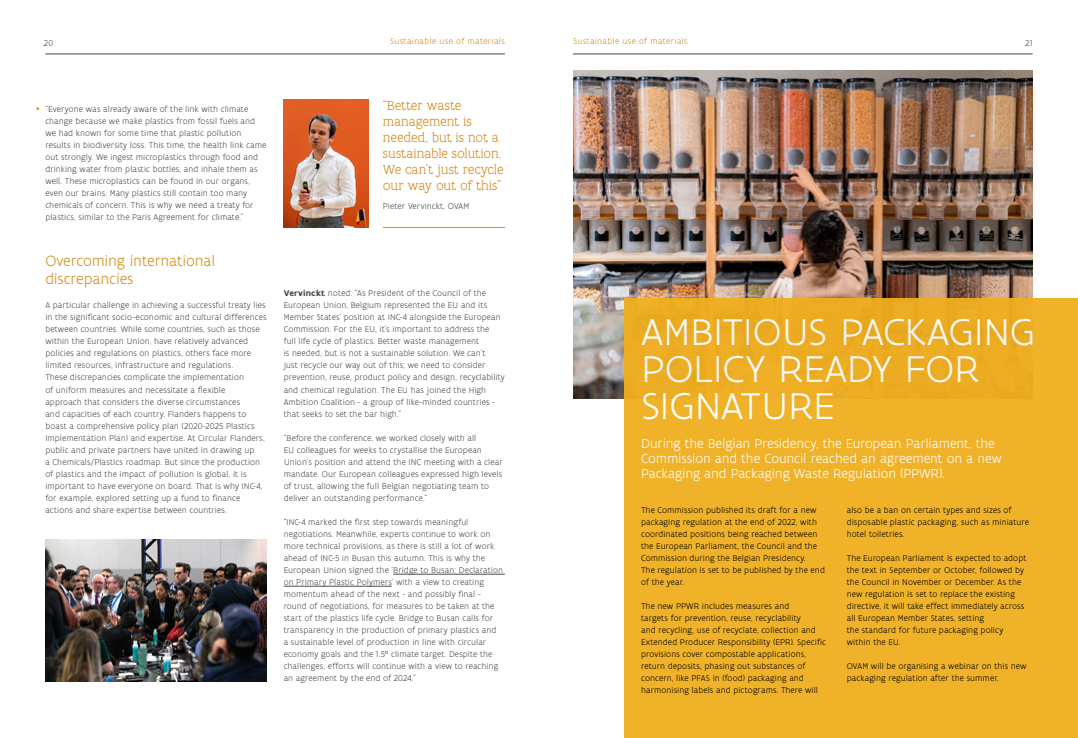
<style>
.page{position:relative;width:1078px;height:738px;background:#fff}
.page>*{position:absolute;margin:0;border:0;box-sizing:border-box;transform-origin:0 0}
.t1{font:300 40px/37px "Flanders Art Sans";letter-spacing:-.015em;color:#fff;scale:1.05 1}
.t2{font:300 16px/18px "Flanders Art Sans";letter-spacing:-.01em;color:#d28d1d}
.t3{font:300 14px/15px "Flanders Art Sans";letter-spacing:-.01em;color:#fff}
.t4{font:300 14px/16px "Flanders Art Serif";letter-spacing:-.01em;color:#d28d1d}
.t5{font:300 9px/12px "Flanders Art Sans";letter-spacing:.005em;color:#4a4a49}
.t6{font:300 9px/12px "Flanders Art Sans";letter-spacing:.005em;color:#000}
.t7{font:300 9px "Flanders Art Sans";letter-spacing:.03em;color:#d28d1d}
.s1{font-weight:700}
</style>
<div class="page">
<hr style="left:45px;top:54px;width:460px;height:1px;background:#4a4a49">
<hr style="left:573px;top:54px;width:459px;height:1px;background:#4a4a49">
<hr style="left:383px;top:227px;width:122px;height:1px;background:#d28d1d">
<img style="left:283px;top:99px;width:86px;height:128px">
<hr style="left:393px;top:573px;width:112px;height:1px;background:#4a4a49">
<hr style="left:283px;top:585px;width:108px;height:1px;background:#4a4a49">
<img style="left:45px;top:539px;width:221px;height:141px">
<img style="left:573px;top:71px;width:459px;height:327px">
<div style="left:624px;top:298px;width:453px;height:439px;background:#f0b229"></div>
<p class="t5" style="left:44px;top:37px;width:11px">20</p>
<p class="t7" style="left:390px;top:36px;width:116px">Sustainable use of materials</p>
<p class="t7" style="left:573px;top:36px;width:116px">Sustainable use of materials</p>
<p class="t5" style="left:1024px;top:37px;width:9px">21</p>
<p class="t5" style="left:45px;top:103px;width:222px">“Everyone was already aware of the link with climate change because we make plastics from fossil fuels and we had known for some time that plastic pollution results in biodiversity loss. This time, the health link came out strongly. We ingest microplastics through food and drinking water from plastic bottles, and inhale them as well. These microplastics can be found in our organs, even our brains. Many plastics still contain too many chemicals of concern. This is why we need a treaty for plastics, similar to the Paris Agreement for climate.”</p>
<h2 class="t2" style="left:45px;top:252px;width:171px">Overcoming international discrepancies</h2>
<p class="t5" style="left:45px;top:299px;width:223px">A particular challenge in achieving a successful treaty lies in the significant socio-economic and cultural differences between countries. While some countries, such as those within the European Union, have relatively advanced policies and regulations on plastics, others face more limited resources, infrastructure and regulations.<br>These discrepancies complicate the implementation<br>of uniform measures and necessitate a flexible<br>approach that considers the diverse circumstances<br>and capacities of each country. Flanders happens to boast a comprehensive policy plan (2020-2025 Plastics Implementation Plan) and expertise. At Circular Flanders, public and private partners have united in drawing up<br>a Chemicals/Plastics roadmap. But since the production of plastics and the impact of pollution is global, it is important to have everyone on board. That is why INC-4, for example, explored setting up a fund to finance actions and share expertise between countries.</p>
<h3 class="t4" style="left:383px;top:98px;width:122px">“Better waste management is needed, but is not a sustainable solution.<br>We can’t just recycle our way out of this”</h3>
<p class="t5" style="left:383px;top:200px;width:88px">Pieter Vervinckt, OVAM</p>
<p class="t5" style="left:283px;top:287px;width:223px"><span class="s1">Vervinckt</span> noted: “As President of the Council of the European Union, Belgium represented the EU and its Member States’ position at INC-4 alongside the European Commission. For the EU, it’s important to address the<br>full life cycle of plastics. Better waste management<br>is needed, but is not a sustainable solution. We can’t<br>just recycle our way out of this; we need to consider prevention, reuse, product policy and design, recyclability and chemical regulation. The EU has joined the High Ambition Coalition - a group of like-minded countries - that seeks to set the bar high.”</p>
<p class="t5" style="left:283px;top:431px;width:220px">“Before the conference, we worked closely with all<br>EU colleagues for weeks to crystallise the European Union's position and attend the INC meeting with a clear mandate. Our European colleagues expressed high levels of trust, allowing the full Belgian negotiating team to deliver an outstanding performance.”</p>
<p class="t5" style="left:283px;top:515px;width:221px">“INC-4 marked the first step towards meaningful negotiations. Meanwhile, experts continue to work on more technical provisions, as there is still a lot of work ahead of INC-5 in Busan this autumn. This is why the European Union signed the ‘Bridge to Busan: Declaration on Primary Plastic Polymers’ with a view to creating momentum ahead of the next - and possibly final - round of negotiations, for measures to be taken at the start of the plastics life cycle. Bridge to Busan calls for transparency in the production of primary plastics and a sustainable level of production in line with circular economy goals and the 1.5° climate target. Despite the challenges, efforts will continue with a view to reaching an agreement by the end of 2024.”</p>
<h1 class="t1" style="left:641px;top:314px;width:377px">AMBITIOUS PACKAGING<br>POLICY READY FOR<br>SIGNATURE</h1>
<h3 class="t3" style="left:641px;top:436px;width:362px">During the Belgian Presidency, the European Parliament, the<br>Commission and the Council reached an agreement on a new<br>Packaging and Packaging Waste Regulation (PPWR).</h3>
<p class="t6" style="left:641px;top:503px;width:185px">The Commission published its draft for a new packaging regulation at the end of 2022, with coordinated positions being reached between the European Parliament, the Council and the Commission during the Belgian Presidency.<br>The regulation is set to be published by the end of the year.</p>
<p class="t6" style="left:641px;top:599px;width:186px">The new PPWR includes measures and<br>targets for prevention, reuse, recyclability<br>and recycling, use of recyclate, collection and Extended Producer Responsibility (EPR). Specific provisions cover compostable applications, return deposits, phasing out substances of concern, like PFAS in (food) packaging and harmonising labels and pictograms. There will</p>
<p class="t6" style="left:846px;top:503px;width:184px">also be a ban on certain types and sizes of disposable plastic packaging, such as miniature hotel toiletries.</p>
<p class="t6" style="left:846px;top:551px;width:181px">The European Parliament is expected to adopt the text in September or October, followed by the Council in November or December. As the new regulation is set to replace the existing directive, it will take effect immediately across all European Member States, setting<br>the standard for future packaging policy within the EU.</p>
<p class="t6" style="left:846px;top:659px;width:181px">OVAM will be organising a webinar on this new packaging regulation after the summer.</p>
</div>
